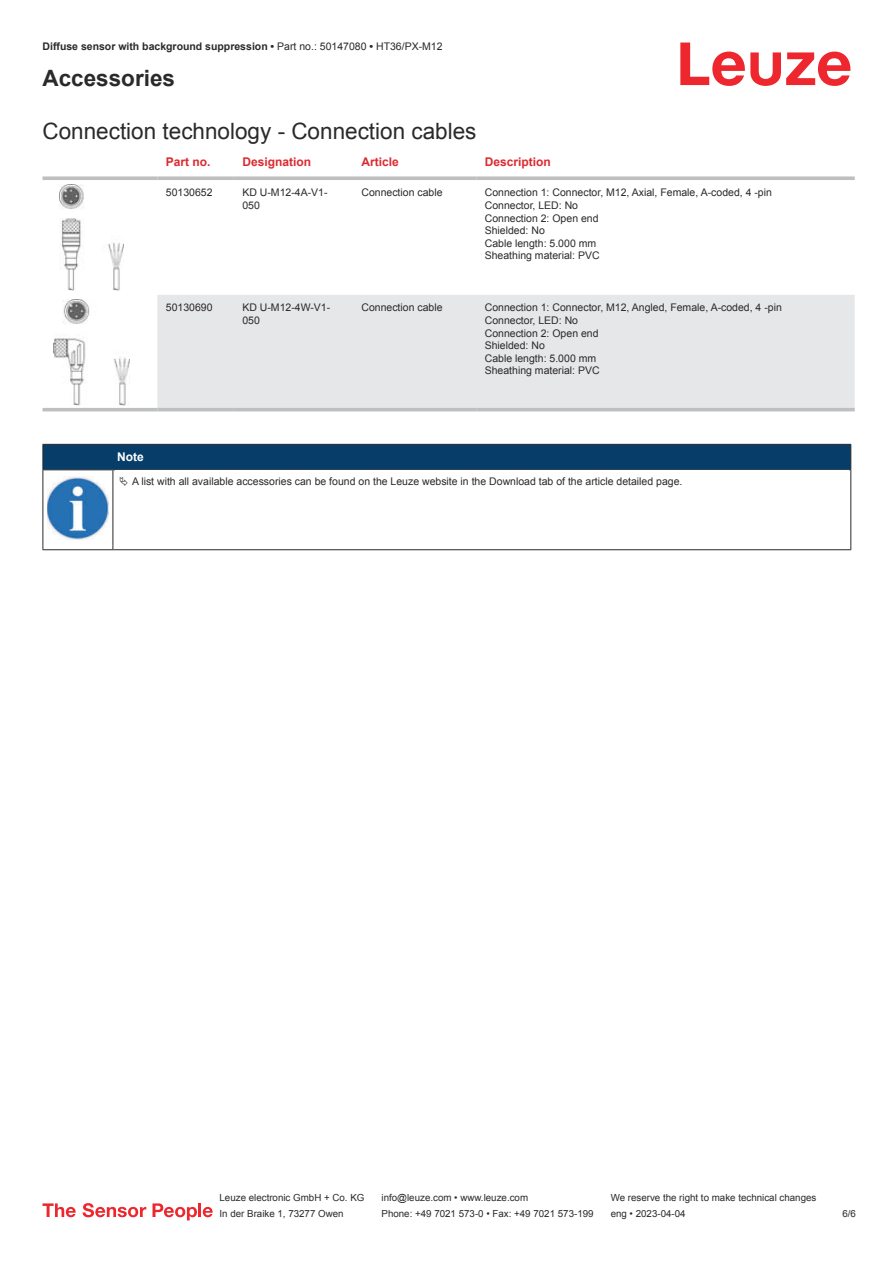
<style>
.page{position:relative;width:893px;height:1263px;background:#fff}
.page>*{position:absolute;margin:0;border:0;box-sizing:border-box;transform-origin:0 0}
.t1{font:22.5px "Arial";color:#2b292a}
.t2{font:700 22.5px "Arial";color:#2b292a}
.t3{font:700 12px "Arial";color:#db2a30}
.t4{font:700 12px "Arial";color:#fff}
.t5{font:10.5px/12.6px "Arial";color:#2b292a}
.t6{font:700 10.5px "Arial";color:#2b292a}
.t7{font:9.75px "Arial";color:#2b292a}
.s1{font-weight:400}
</style>
<div class="page">
<svg style="left:680px;top:43px;width:170px;height:43px"></svg>
<svg style="left:43px;top:342px;width:812px;height:70px"></svg>
<div style="left:157px;top:295px;width:698px;height:113px;background:#e6e7e9"></div>
<svg style="left:43px;top:176px;width:114px;height:4px"></svg>
<svg style="left:157px;top:176px;width:77px;height:4px"></svg>
<svg style="left:234px;top:176px;width:119px;height:4px"></svg>
<svg style="left:353px;top:176px;width:123px;height:4px"></svg>
<svg style="left:476px;top:176px;width:379px;height:4px;background:#c4c6c8"></svg>
<hr style="left:43px;top:408px;width:114px;height:3px;background:#bdbfc1">
<hr style="left:157px;top:408px;width:77px;height:3px;background:#bdbfc1">
<hr style="left:234px;top:408px;width:119px;height:3px;background:#bdbfc1">
<hr style="left:353px;top:408px;width:123px;height:3px;background:#bdbfc1">
<hr style="left:476px;top:408px;width:379px;height:3px;background:#bdbfc1">
<img style="left:59px;top:184px;width:65px;height:107px">
<img style="left:54px;top:299px;width:75px;height:106px">
<div style="left:43px;top:444px;width:808px;height:26px;background:#063d69"></div>
<hr style="left:113px;top:469px;width:738px;height:1px;background:#2b292a">
<hr style="left:43px;top:470px;width:1px;height:75px;background:#2b292a">
<hr style="left:113px;top:470px;width:1px;height:75px;background:#2b292a">
<hr style="left:850px;top:470px;width:1px;height:75px;background:#2b292a">
<hr style="left:43px;top:549px;width:70px;height:1px;background:#2b292a">
<hr style="left:113px;top:549px;width:738px;height:1px;background:#2b292a">
<img style="left:47px;top:476px;width:61px;height:63px">
<svg style="left:43px;top:1203px;width:33px;height:14px"></svg>
<svg style="left:83px;top:1203px;width:63px;height:14px"></svg>
<svg style="left:153px;top:1203px;width:44px;height:17px"></svg>
<hr style="left:198px;top:1203px;width:3px;height:14px;background:#ed272d">
<svg style="left:203px;top:1207px;width:10px;height:10px"></svg>
<p class="t6" style="left:43px;top:43px;width:402px">Diffuse sensor with background suppression • <span class="s1">Part no.: 50147080</span> • <span class="s1">HT36/PX-M12</span></p>
<h1 class="t2" style="left:43px;top:70px;width:134px">Accessories</h1>
<h1 class="t1" style="left:43px;top:123px;width:435px">Connection technology - Connection cables</h1>
<p class="t3" style="left:166px;top:157px;width:46px">Part no.</p>
<p class="t3" style="left:242px;top:157px;width:70px">Designation</p>
<p class="t3" style="left:361px;top:157px;width:39px">Article</p>
<p class="t3" style="left:485px;top:157px;width:68px">Description</p>
<p class="t5" style="left:166px;top:187px;width:48px">50130652</p>
<p class="t5" style="left:242px;top:187px;width:87px">KD U-M12-4A-V1-<br>050</p>
<p class="t5" style="left:361px;top:187px;width:83px">Connection cable</p>
<p class="t5" style="left:485px;top:187px;width:289px">Connection 1: Connector, M12, Axial, Female, A-coded, 4 -pin<br>Connector, LED: No<br>Connection 2: Open end<br>Shielded: No<br>Cable length: 5.000 mm<br>Sheathing material: PVC</p>
<p class="t5" style="left:166px;top:302px;width:48px">50130690</p>
<p class="t5" style="left:242px;top:302px;width:89px">KD U-M12-4W-V1-<br>050</p>
<p class="t5" style="left:361px;top:302px;width:83px">Connection cable</p>
<p class="t5" style="left:485px;top:302px;width:299px">Connection 1: Connector, M12, Angled, Female, A-coded, 4 -pin<br>Connector, LED: No<br>Connection 2: Open end<br>Shielded: No<br>Cable length: 5.000 mm<br>Sheathing material: PVC</p>
<p class="t4" style="left:117px;top:452px;width:28px">Note</p>
<p class="t5" style="left:132px;top:476px;width:552px">A list with all available accessories can be found on the Leuze website in the Download tab of the article detailed page.</p>
<p class="t7" style="left:220px;top:1194px;width:146px">Leuze electronic GmbH + Co. KG</p>
<p class="t7" style="left:381px;top:1194px;width:148px">info@leuze.com • www.leuze.com</p>
<p class="t7" style="left:611px;top:1194px;width:207px">We reserve the right to make technical changes</p>
<p class="t7" style="left:220px;top:1210px;width:126px">In der Braike 1, 73277 Owen</p>
<p class="t7" style="left:381px;top:1210px;width:214px">Phone: +49 7021 573-0 • Fax: +49 7021 573-199</p>
<p class="t7" style="left:611px;top:1210px;width:76px">eng • 2023-04-04</p>
<p class="t7" style="left:842px;top:1210px;width:15px">6 /6</p>
</div>
